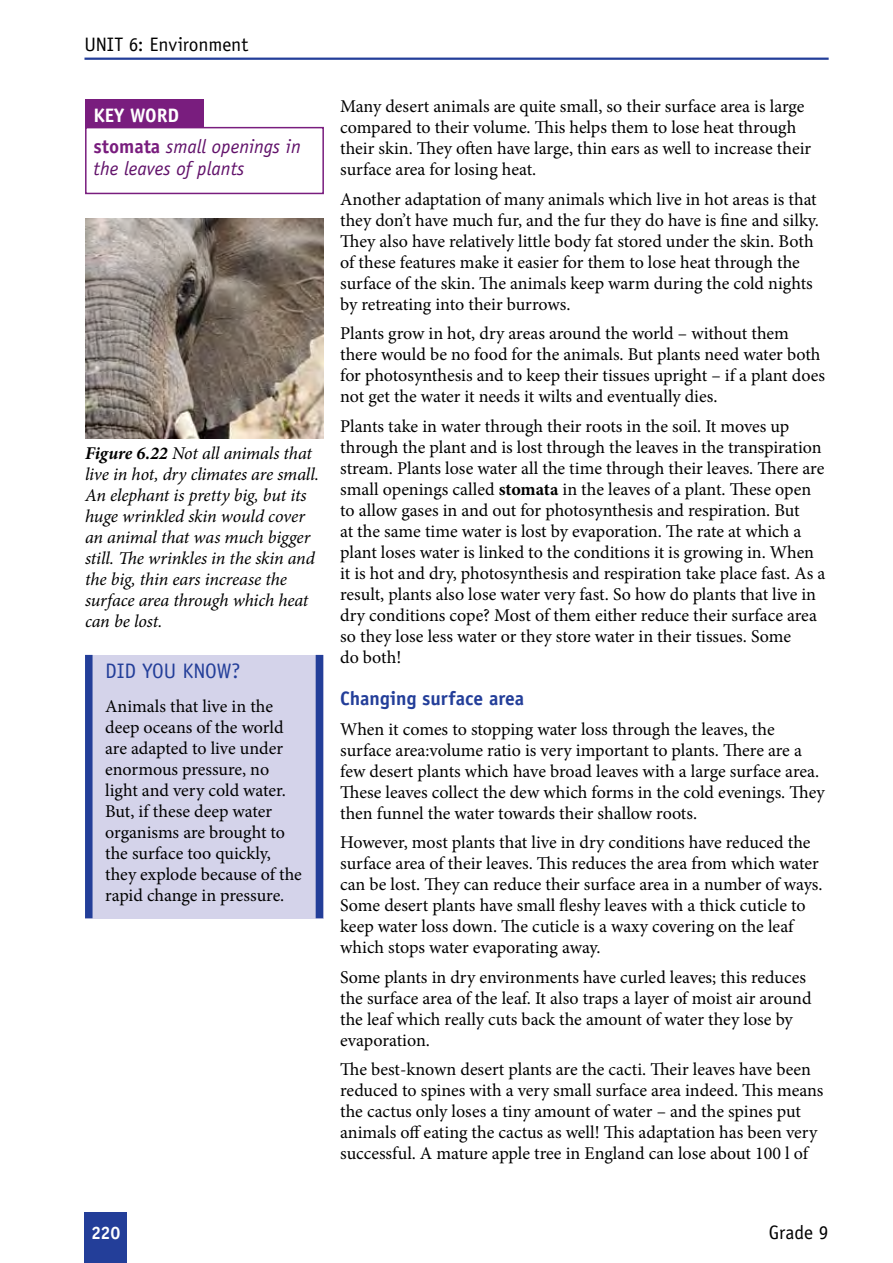
<style>
.page{position:relative;width:893px;height:1263px;background:#fff}
.page>*{position:absolute;margin:0;border:0;box-sizing:border-box;transform-origin:0 0}
.t1{font:21px "Officina Sans Std";color:#233e99}
.t2{font:italic 19.5px/31px "Officina Sans Std";color:#61116a}
.t3{font:19.5px "Officina Sans Std";letter-spacing:-.005em;color:#000}
.t4{font:700 19.5px "Officina Sans Std";color:#233e99}
.t5{font:18px/21px "Minion Pro";color:#000}
.t6{font:italic 18px/21px "Minion Pro";letter-spacing:-.01em;color:#000}
.t7{font:700 18px "Officina Sans Std";color:#fff}
.s1{font-weight:700;font-style:normal;color:#fff}
.s2{font-weight:700;font-style:normal;color:#791d7e}
.s3{font-weight:700}
</style>
<div class="page">
<div style="left:84px;top:1212px;width:43px;height:51px;background:#233e99"></div>
<hr style="left:84px;top:58px;width:745px;height:2px;background:#233e99">
<div style="left:85px;top:127px;width:239px;height:67px;background:#fff;border:2px solid #791d7e"></div>
<div style="left:85px;top:99px;width:119px;height:29px;background:#791d7e"></div>
<div style="left:85px;top:655px;width:238px;height:263px;background:#d4d3ea"></div>
<div style="left:85px;top:655px;width:8px;height:263px;background:#233e99"></div>
<div style="left:316px;top:655px;width:7px;height:263px;background:#233e99"></div>
<img style="left:85px;top:219px;width:238px;height:219px">
<p class="t3" style="left:84px;top:33px;width:165px">UNIT 6: Environment</p>
<p class="t2" style="left:94px;top:99px;width:209px"><span class="s1">KEY WORD<br></span><span class="s2">stomata</span> small openings in</p>
<p class="t2" style="left:94px;top:153px;width:152px">the leaves of plants</p>
<p class="t6" style="left:85px;top:442px;width:236px"><span class="s3">Figure 6.22</span> Not all animals that live in hot, dry climates are small.<br>An elephant is pretty big, but its huge wrinkled skin would cover an animal that was much bigger still. The wrinkles in the skin and the big, thin ears increase the surface area through which heat can be lost.</p>
<p class="t1" style="left:105px;top:659px;width:23px">Didyouknow</p>
<p class="t1" style="left:232px;top:659px;width:10px">?</p>
<p class="t5" style="left:105px;top:696px;width:198px">Animals that live in the deep oceans of the world are adapted to live under enormous pressure, no light and very cold water.<br>But, if these deep water organisms are brought to the surface too quickly, they explode because of the rapid change in pressure.</p>
<p class="t5" style="left:340px;top:96px;width:472px">Many desert animals are quite small, so their surface area is large compared to their volume. This helps them to lose heat through their skin. They often have large, thin ears as well to increase their surface area for losing heat.</p>
<p class="t5" style="left:340px;top:189px;width:480px">Another adaptation of many animals which live in hot areas is that they don’t have much fur, and the fur they do have is fine and silky.<br>They also have relatively little body fat stored under the skin. Both of these features make it easier for them to lose heat through the surface of the skin. The animals keep warm during the cold nights by retreating into their burrows.</p>
<p class="t5" style="left:340px;top:323px;width:486px">Plants grow in hot, dry areas around the world – without them there would be no food for the animals. But plants need water both for photosynthesis and to keep their tissues upright – if a plant does not get the water it needs it wilts and eventually dies.</p>
<p class="t5" style="left:340px;top:416px;width:487px">Plants take in water through their roots in the soil. It moves up through the plant and is lost through the leaves in the transpiration stream. Plants lose water all the time through their leaves. There are small openings called <span class="s3">stomata</span> in the leaves of a plant. These open to allow gases in and out for photosynthesis and respiration. But<br>at the same time water is lost by evaporation. The rate at which a plant loses water is linked to the conditions it is growing in. When it is hot and dry, photosynthesis and respiration take place fast. As a result, plants also lose water very fast. So how do plants that live in dry conditions cope? Most of them either reduce their surface area so they lose less water or they store water in their tissues. Some<br>do both!</p>
<p class="t4" style="left:340px;top:686px;width:186px">Changing surface area</p>
<p class="t5" style="left:340px;top:718px;width:486px">When it comes to stopping water loss through the leaves, the surface area:volume ratio is very important to plants. There are a few desert plants which have broad leaves with a large surface area.<br>These leaves collect the dew which forms in the cold evenings. They then funnel the water towards their shallow roots.</p>
<p class="t5" style="left:340px;top:832px;width:484px">However, most plants that live in dry conditions have reduced the surface area of their leaves. This reduces the area from which water can be lost. They can reduce their surface area in a number of ways.<br>Some desert plants have small fleshy leaves with a thick cuticle to keep water loss down. The cuticle is a waxy covering on the leaf which stops water evaporating away.</p>
<p class="t5" style="left:340px;top:966px;width:473px">Some plants in dry environments have curled leaves; this reduces the surface area of the leaf. It also traps a layer of moist air around the leaf which really cuts back the amount of water they lose by evaporation.</p>
<p class="t5" style="left:340px;top:1059px;width:485px">The best-known desert plants are the cacti. Their leaves have been reduced to spines with a very small surface area indeed. This means the cactus only loses a tiny amount of water – and the spines put animals off eating the cactus as well! This adaptation has been very successful. A mature apple tree in England can lose about 100 l of</p>
<p class="t7" style="left:91px;top:1222px;width:31px">220</p>
<p class="t3" style="left:769px;top:1221px;width:61px">Grade 9</p>
</div>
